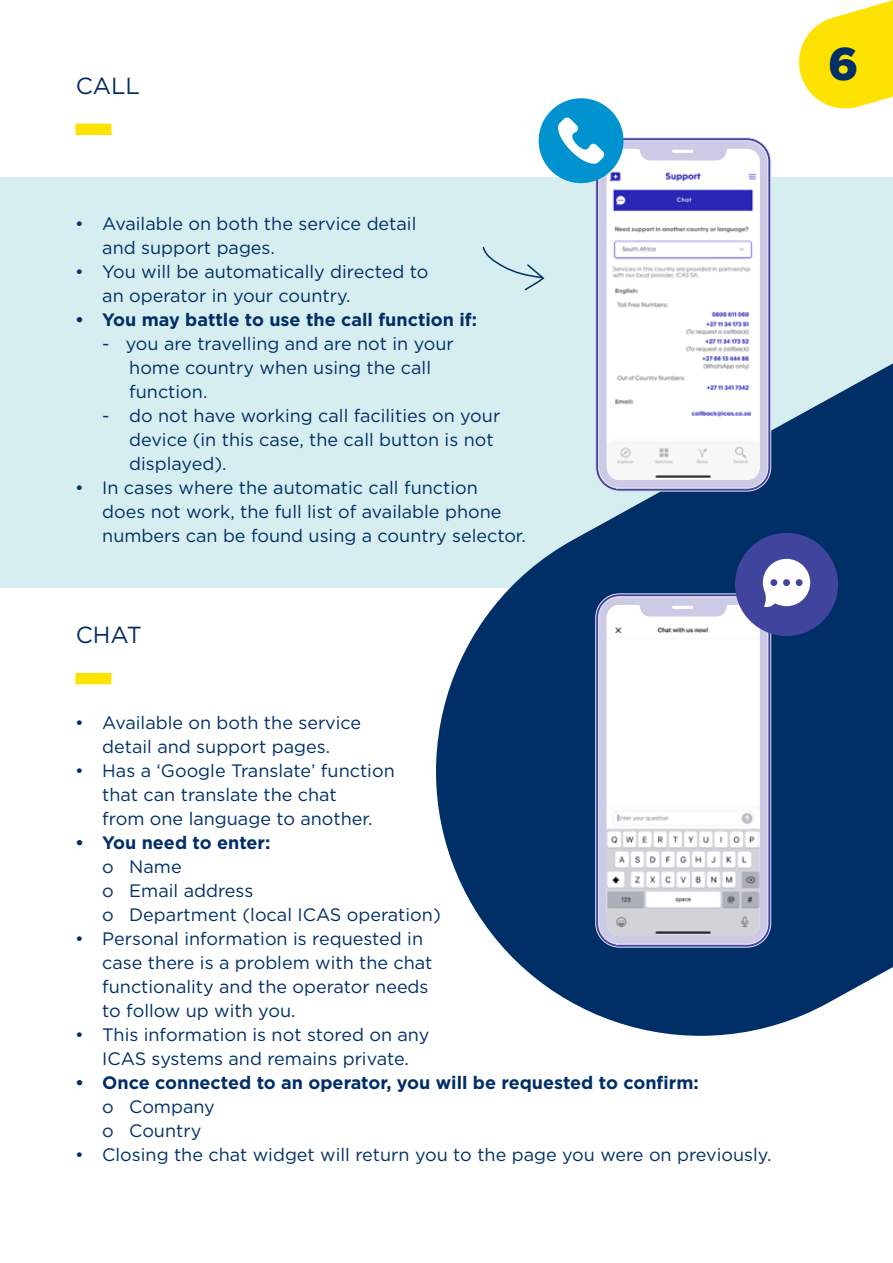
<style>
.page{position:relative;width:893px;height:1263px;background:#fff}
.page>*{position:absolute;margin:0;border:0;box-sizing:border-box;transform-origin:0 0}
.t1{font:900 45.9px "Gotham";color:#002e67}
.t2{font:23.25px "Gotham";color:#002e67}
.t3{font:18px/24px "Gotham";color:#002e67}
.t4{font:700 18px "Gotham";color:#002e67}
</style>
<div class="page">
<div style="left:0;top:177px;width:893px;height:410px;background:#d6eef0"></div>
<svg style="left:398px;top:363px;width:495px;height:673px;fill:#002e67"></svg>
<div style="left:75px;top:124px;width:36px;height:11px;background:#fee202"></div>
<div style="left:75px;top:673px;width:36px;height:11px;background:#fee202"></div>
<svg style="left:595px;top:137px;width:176px;height:355px;background:#b9b8db"></svg>
<img style="left:607px;top:149px;width:153px;height:331px">
<svg style="left:595px;top:593px;width:176px;height:355px;background:#b1b2d6"></svg>
<img style="left:607px;top:605px;width:153px;height:331px">
<div style="left:735px;top:533px;width:103px;height:103px;background:#41449c;border-radius:50%"></div>
<svg style="left:763px;top:559px;width:47px;height:48px"></svg>
<div style="left:539px;top:98px;width:84px;height:85px;background:#0093d0;border-radius:50%"></div>
<svg style="left:558px;top:117px;width:46px;height:47px"></svg>
<svg style="left:482px;top:246px;width:63px;height:45px"></svg>
<svg style="left:799px;top:0;width:94px;height:109px"></svg>
<p class="t2" style="left:76px;top:70px;width:66px">CALL</p>
<p class="t3" style="left:102px;top:212px;width:316px;text-indent:-27px">• Available on both the service detail and support pages.</p>
<p class="t3" style="left:102px;top:260px;width:328px;text-indent:-27px">• You will be automatically directed to an operator in your country.</p>
<p class="t4" style="left:75px;top:308px;width:403px">• You may battle to use the call function if:</p>
<p class="t3" style="left:129px;top:332px;width:326px;text-indent:-27px">- you are travelling and are not in your home country when using the call function.</p>
<p class="t3" style="left:129px;top:404px;width:373px;text-indent:-27px">- do not have working call facilities on your device (in this case, the call button is not displayed).</p>
<p class="t3" style="left:102px;top:476px;width:425px;text-indent:-27px">• In cases where the automatic call function<br>does not work, the full list of available phone numbers can be found using a country selector.</p>
<p class="t2" style="left:76px;top:620px;width:68px">CHAT</p>
<p class="t3" style="left:75px;top:710px;width:287px;text-align:center">• Available on both the service detail and support pages.</p>
<p class="t3" style="left:102px;top:758px;width:294px;text-indent:-27px">• Has a ‘Google Translate’ function that can translate the chat<br>from one language to another.</p>
<p class="t4" style="left:75px;top:830px;width:197px">• You need to enter:</p>
<p class="t3" style="left:102px;top:854px;width:340px">o Name<br>o Email address<br>o Department (local ICAS operation)</p>
<p class="t3" style="left:102px;top:926px;width:332px;text-indent:-27px">• Personal information is requested in case there is a problem with the chat functionality and the operator needs to follow up with you.</p>
<p class="t3" style="left:75px;top:1022px;width:356px;text-align:center">• This information is not stored on any<br>ICAS systems and remains private.</p>
<p class="t4" style="left:75px;top:1070px;width:625px">• Once connected to an operator, you will be requested to confirm:</p>
<p class="t3" style="left:102px;top:1094px;width:114px">o Company o Country</p>
<p class="t3" style="left:75px;top:1142px;width:698px">• Closing the chat widget will return you to the page you were on previously.</p>
<h1 class="t1" style="left:828px;top:32px;width:32px">6</h1>
</div>
